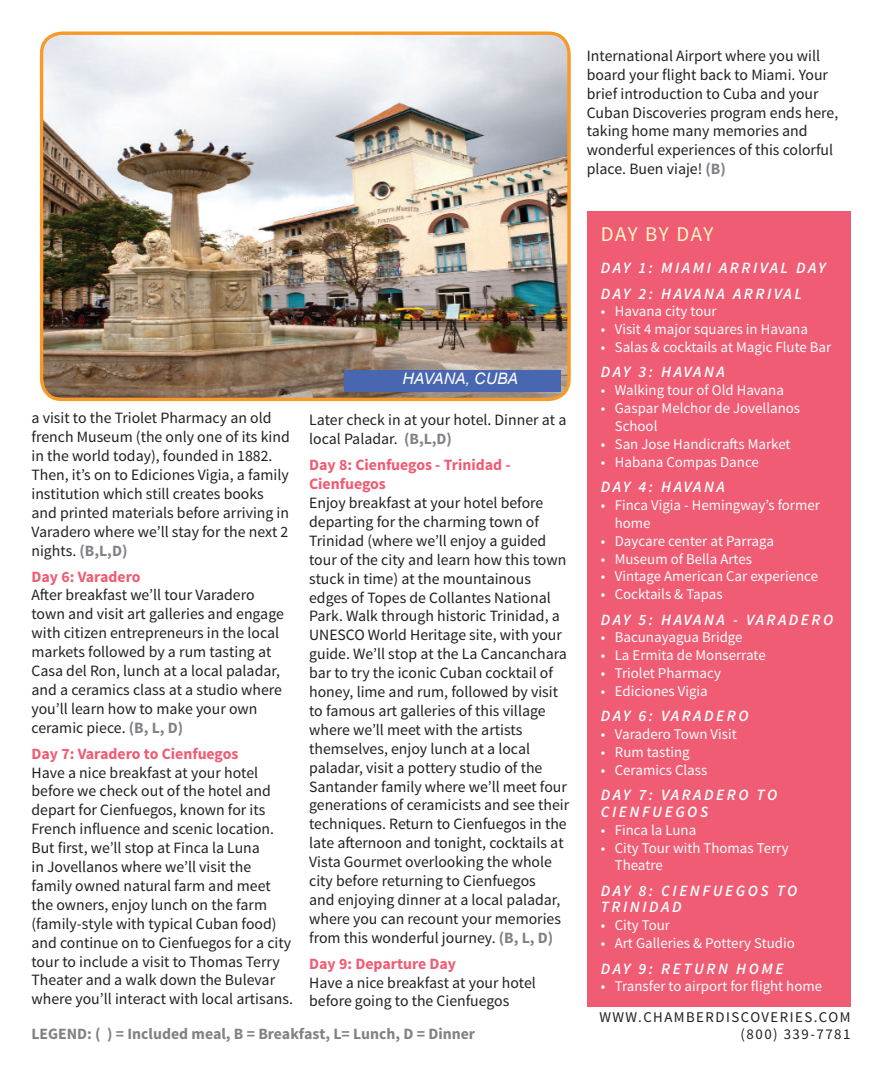
<style>
.page{position:relative;width:882px;height:1071px;background:#fff}
.page>*{position:absolute;margin:0;border:0;box-sizing:border-box;transform-origin:0 0}
.t1{font:21px "Source Sans Pro";letter-spacing:.065em;color:#fffac1}
.t2{font:15.75px/18.9px "Source Sans Pro";color:#231f20}
.t3{font:italic 600 15.75px/16.6px "Source Sans Pro";letter-spacing:.16em;color:#fff}
.t4{font:700 15.75px/18.9px "Source Sans Pro";color:#f05c73}
.t5{font:700 15.75px "Source Sans Pro";color:#808285}
.t6{font:italic 15.75px "Arial";color:#fff}
.t7{font:14.88px/17.8px "Source Sans Pro";color:#fff}
.t8{font:14.88px/17.8px "Source Sans Pro";letter-spacing:.1em;color:#231f20;text-align:right}
.s1{font-weight:700;color:#808285}
</style>
<div class="page">
<div style="left:587px;top:211px;width:263px;height:796px;background:#f05c73"></div>
<img style="left:42px;top:34px;width:527px;height:365px">
<div style="left:40px;top:32px;width:531px;height:369px;border:3px solid #f79a29;border-radius:20px"></div>
<div style="left:344px;top:370px;width:217px;height:22px;background:#4967b1"></div>
<p class="t2" style="left:587px;top:46px;width:253px">International Airport where you will board your flight back to Miami. Your brief introduction to Cuba and your Cuban Discoveries program ends here, taking home many memories and wonderful experiences of this colorful place. Buen viaje! <span class="s1">(B)</span></p>
<p class="t2" style="left:31px;top:409px;width:260px">a visit to the Triolet Pharmacy an old french Museum (the only one of its kind in the world today), founded in 1882.<br>Then, it’s on to Ediciones Vigia, a family institution which still creates books and printed materials before arriving in Varadero where we’ll stay for the next 2 nights. <span class="s1">(B,L,D)</span></p>
<p class="t4" style="left:31px;top:568px;width:111px">Day 6: Varadero</p>
<p class="t2" style="left:31px;top:586px;width:254px">After breakfast we’ll tour Varadero town and visit art galleries and engage with citizen entrepreneurs in the local markets followed by a rum tasting at Casa del Ron, lunch at a local paladar, and a ceramics class at a studio where you’ll learn how to make your own ceramic piece. <span class="s1">(B, L, D)</span></p>
<p class="t4" style="left:31px;top:745px;width:208px">Day 7: Varadero to Cienfuegos</p>
<p class="t2" style="left:31px;top:763px;width:263px">Have a nice breakfast at your hotel before we check out of the hotel and depart for Cienfuegos, known for its French influence and scenic location.<br>But first, we’ll stop at Finca la Luna<br>in Jovellanos where we’ll visit the family owned natural farm and meet the owners, enjoy lunch on the farm (family-style with typical Cuban food) and continue on to Cienfuegos for a city tour to include a visit to Thomas Terry Theater and a walk down the Bulevar where you’ll interact with local artisans.</p>
<p class="t6" style="left:403px;top:368px;width:117px">HAVANA, CUBA</p>
<p class="t2" style="left:309px;top:411px;width:259px">Later check in at your hotel. Dinner at a local Paladar. <span class="s1">(B,L,D)</span></p>
<p class="t4" style="left:309px;top:456px;width:203px">Day 8: Cienfuegos - Trinidad -<br>Cienfuegos</p>
<p class="t2" style="left:309px;top:494px;width:262px">Enjoy breakfast at your hotel before departing for the charming town of Trinidad (where we’ll enjoy a guided tour of the city and learn how this town stuck in time) at the mountainous edges of Topes de Collantes National Park. Walk through historic Trinidad, a UNESCO World Heritage site, with your guide. We’ll stop at the La Cancanchara bar to try the iconic Cuban cocktail of honey, lime and rum, followed by visit to famous art galleries of this village where we’ll meet with the artists themselves, enjoy lunch at a local paladar, visit a pottery studio of the Santander family where we’ll meet four generations of ceramicists and see their techniques. Return to Cienfuegos in the late afternoon and tonight, cocktails at Vista Gourmet overlooking the whole city before returning to Cienfuegos<br>and enjoying dinner at a local paladar, where you can recount your memories from this wonderful journey. <span class="s1">(B, L, D)</span></p>
<p class="t4" style="left:309px;top:955px;width:148px">Day 9: Departure Day</p>
<p class="t2" style="left:309px;top:973px;width:228px">Have a nice breakfast at your hotel before going to the Cienfuegos</p>
<p class="t5" style="left:31px;top:1024px;width:445px">LEGEND: ( ) = Included meal, B = Breakfast, L= Lunch, D = Dinner</p>
<h1 class="t1" style="left:601px;top:221px;width:114px">DAY BY DAY</h1>
<p class="t3" style="left:601px;top:255px;width:227px;line-height:25.4px">DAY 1: MIAMI ARRIVAL DAY<br>DAY 2: HAVANA ARRIVAL</p>
<p class="t7" style="left:601px;top:303px;width:117px">• Havana city tour</p>
<p class="t7" style="left:601px;top:321px;width:209px">• Visit 4 major squares in Havana</p>
<p class="t7" style="left:601px;top:338px;width:232px">• Salas &amp; cocktails at Magic Flute Bar</p>
<p class="t3" style="left:601px;top:364px;width:126px">DAY 3: HAVANA</p>
<p class="t7" style="left:601px;top:382px;width:185px">• Walking tour of Old Havana</p>
<p class="t7" style="left:615px;top:400px;width:187px;text-indent:-14px">• Gaspar Melchor de Jovellanos<br>School</p>
<p class="t7" style="left:601px;top:435px;width:191px">• San Jose Handicrafts Market</p>
<p class="t7" style="left:601px;top:453px;width:160px">• Habana Compas Dance</p>
<p class="t3" style="left:601px;top:479px;width:126px">DAY 4: HAVANA</p>
<p class="t7" style="left:615px;top:496px;width:207px;text-indent:-14px">• Finca Vigia - Hemingway’s former home</p>
<p class="t7" style="left:601px;top:532px;width:175px">• Daycare center at Parraga</p>
<p class="t7" style="left:601px;top:550px;width:153px">• Museum of Bella Artes</p>
<p class="t7" style="left:601px;top:568px;width:219px">• Vintage American Car experience</p>
<p class="t7" style="left:601px;top:586px;width:123px">• Cocktails &amp; Tapas</p>
<p class="t3" style="left:601px;top:611px;width:234px">DAY 5: HAVANA - VARADERO</p>
<p class="t7" style="left:601px;top:629px;width:143px">• Bacunayagua Bridge</p>
<p class="t7" style="left:601px;top:647px;width:167px">• La Ermita de Monserrate</p>
<p class="t7" style="left:601px;top:665px;width:122px">• Triolet Pharmacy</p>
<p class="t7" style="left:601px;top:682px;width:108px">• Ediciones Vigia</p>
<p class="t3" style="left:601px;top:708px;width:149px">DAY 6: VARADERO</p>
<p class="t7" style="left:601px;top:726px;width:137px">• Varadero Town Visit</p>
<p class="t7" style="left:601px;top:743px;width:90px">• Rum tasting</p>
<p class="t7" style="left:601px;top:761px;width:108px">• Ceramics Class</p>
<p class="t3" style="left:601px;top:787px;width:178px">DAY 7: VARADERO TO<br>CIENFUEGOS</p>
<p class="t7" style="left:601px;top:821px;width:97px">• Finca la Luna</p>
<p class="t7" style="left:615px;top:839px;width:175px;text-indent:-14px">• City Tour with Thomas Terry<br>Theatre</p>
<p class="t3" style="left:601px;top:882px;width:198px">DAY 8: CIENFUEGOS TO<br>TRINIDAD</p>
<p class="t7" style="left:601px;top:917px;width:71px">• City Tour</p>
<p class="t7" style="left:601px;top:935px;width:196px">• Art Galleries &amp; Pottery Studio</p>
<p class="t3" style="left:601px;top:960px;width:184px">DAY 9: RETURN HOME</p>
<p class="t7" style="left:601px;top:978px;width:223px">• Transfer to airport for flight home</p>
<p class="t8" style="left:599px;top:1008px;width:253px">WWW.CHAMBERDISCOVERIES.COM (800) 339-7781</p>
</div>
